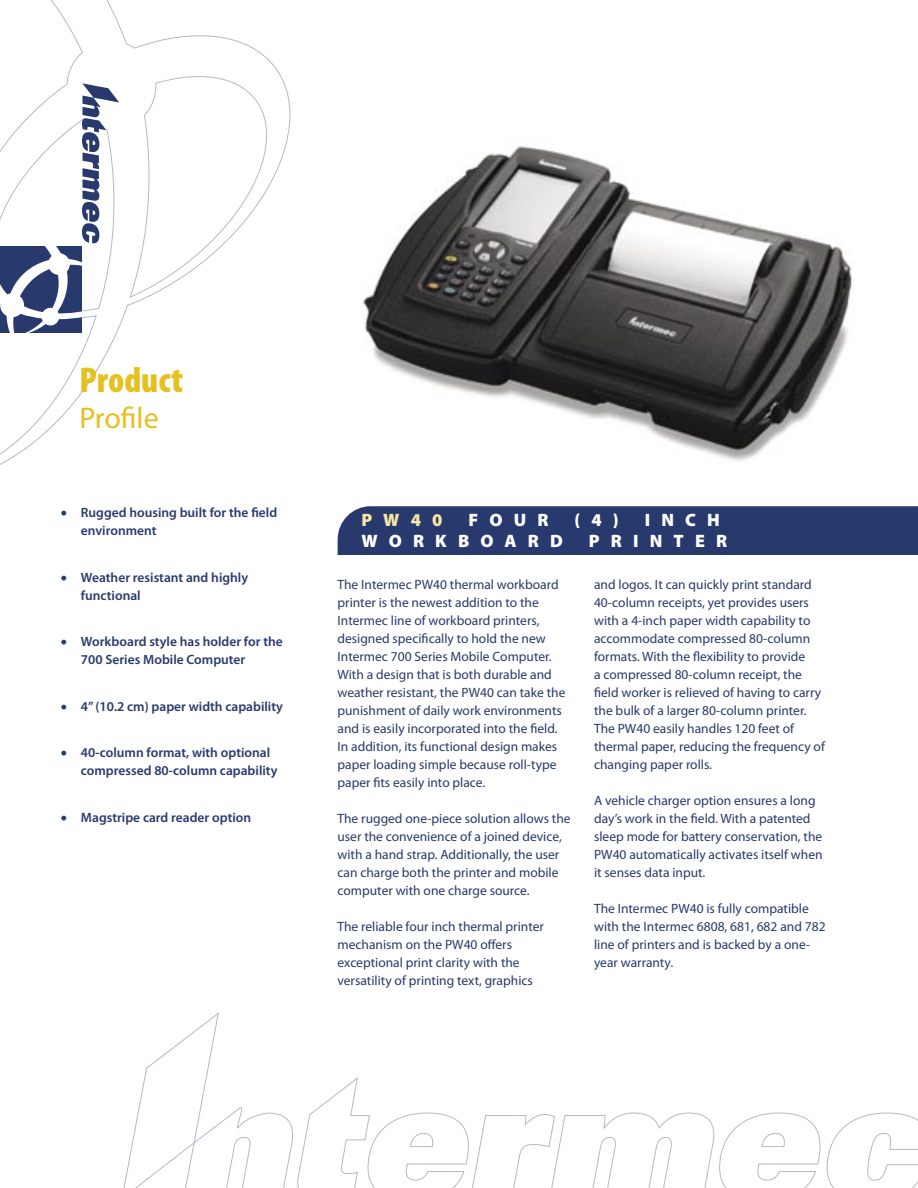
<style>
.page{position:relative;width:918px;height:1188px;background:#fff}
.page>*{position:absolute;margin:0;border:0;box-sizing:border-box;transform-origin:0 0}
.t1{font:900 condensed 36px "Myriad Pro";color:#e6c01f}
.t2{font:30px "Myriad Pro";letter-spacing:-.005em;color:#e6c01f}
.t3{font:900 18px "Myriad Pro";letter-spacing:.62em;color:#fff}
.t4{font:900 18px "Myriad Pro";color:#f5e6a5}
.body{font:13.5px/18px "Myriad Pro";color:#283a6d}
.bullet_type{font:600 13.5px/18px "Myriad Pro";color:#283a6d}
</style>
<div class="page">
<svg style="left:0;top:0;width:290px;height:465px"></svg>
<svg style="left:0;top:83px;width:119px;height:249px"></svg>
<div style="left:338px;top:506px;width:580px;height:49px;background:#283a6d"></div>
<svg style="left:123px;top:1013px;width:795px;height:175px"></svg>
<img style="left:363px;top:146px;width:490px;height:315px">
<p class="t1" style="left:80px;top:359px;width:105px">Product</p>
<p class="t2" style="left:80px;top:401px;width:81px">Profile</p>
<p class="bullet_type" style="left:81px;top:504px;width:198px;text-indent:-20px">• Rugged housing built for the field environment</p>
<p class="bullet_type" style="left:81px;top:568px;width:169px;text-indent:-20px">• Weather resistant and highly functional</p>
<p class="bullet_type" style="left:81px;top:633px;width:203px;text-indent:-20px">• Workboard style has holder for the<br>700 Series Mobile Computer</p>
<p class="bullet_type" style="left:61px;top:697px;width:224px">• 4” (10.2 cm) paper width capability</p>
<p class="bullet_type" style="left:81px;top:744px;width:198px;text-indent:-20px">• 40-column format, with optional compressed 80-column capability</p>
<p class="bullet_type" style="left:61px;top:808px;width:192px">• Magstripe card reader option</p>
<p class="t4" style="left:361px;top:509px;width:83px">PW40</p>
<p class="t3" style="left:468px;top:509px;width:82px">FOUR</p>
<p class="t3" style="left:574px;top:509px;width:147px">(4) INCH</p>
<p class="t3" style="left:361px;top:531px;width:203px">WORKBOARD</p>
<p class="t3" style="left:589px;top:531px;width:140px">PRINTER</p>
<p class="body" style="left:338px;top:576px;width:229px">The Intermec PW40 thermal workboard printer is the newest addition to the Intermec line of workboard printers, designed specifically to hold the new Intermec 700 Series Mobile Computer.<br>With a design that is both durable and weather resistant, the PW40 can take the punishment of daily work environments and is easily incorporated into the field.<br>In addition, its functional design makes paper loading simple because roll-type paper fits easily into place.</p>
<p class="body" style="left:338px;top:810px;width:235px">The rugged one-piece solution allows the user the convenience of a joined device, with a hand strap. Additionally, the user can charge both the printer and mobile computer with one charge source.</p>
<p class="body" style="left:338px;top:918px;width:208px">The reliable four inch thermal printer mechanism on the PW40 offers exceptional print clarity with the versatility of printing text, graphics</p>
<p class="body" style="left:594px;top:576px;width:232px">and logos. It can quickly print standard 40-column receipts, yet provides users with a 4-inch paper width capability to accommodate compressed 80-column formats. With the flexibility to provide<br>a compressed 80-column receipt, the field worker is relieved of having to carry the bulk of a larger 80-column printer.<br>The PW40 easily handles 120 feet of thermal paper, reducing the frequency of changing paper rolls.</p>
<p class="body" style="left:594px;top:792px;width:230px">A vehicle charger option ensures a long day’s work in the field. With a patented sleep mode for battery conservation, the PW40 automatically activates itself when it senses data input.</p>
<p class="body" style="left:594px;top:900px;width:233px">The Intermec PW40 is fully compatible with the Intermec 6808, 681, 682 and 782 line of printers and is backed by a one&shy;year warranty.</p>
</div>
